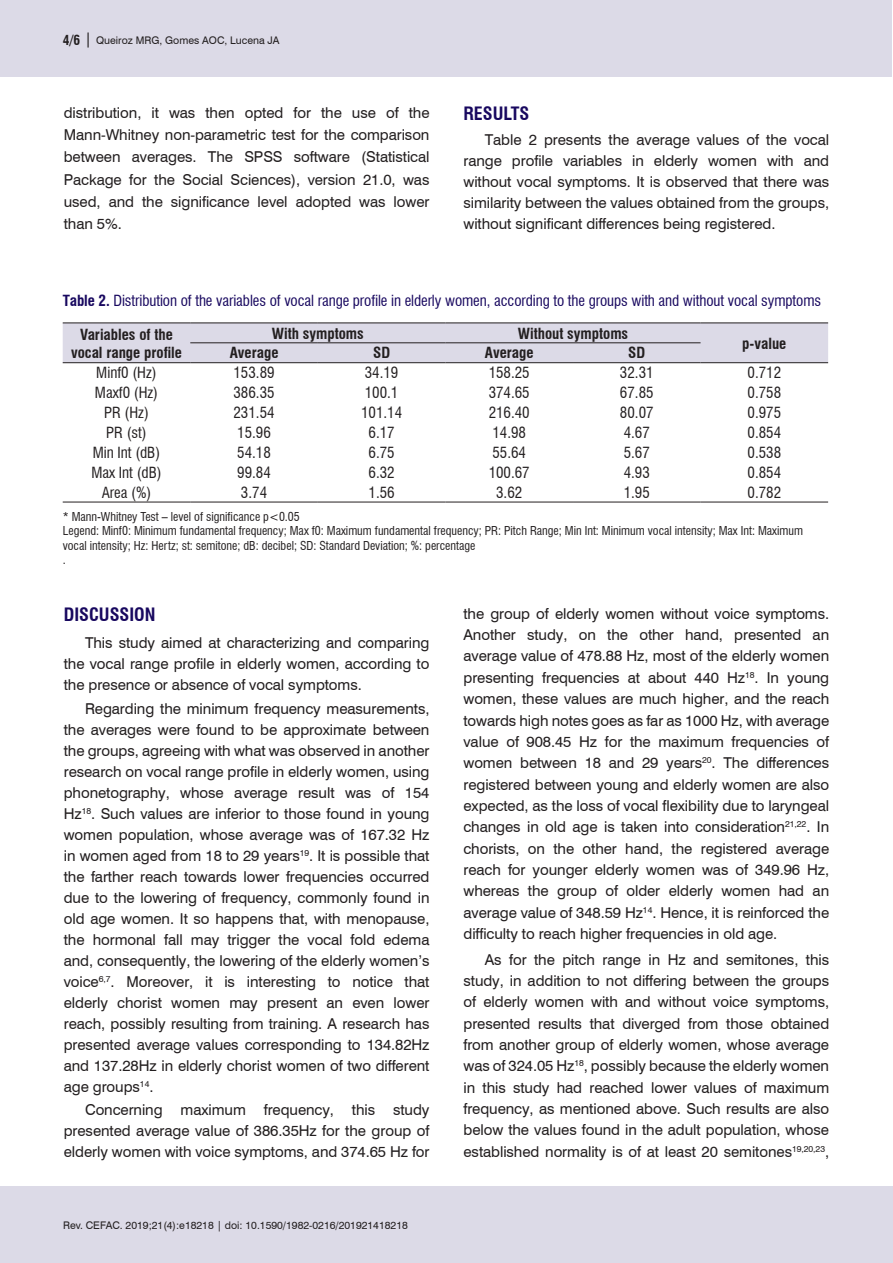
<style>
.page{position:relative;width:893px;height:1263px;background:#fff}
.page>*{position:absolute;margin:0;border:0;box-sizing:border-box;transform-origin:0 0}
.Nivel_1{font:700 condensed 18px "Swiss 721 BT";color:#18085f}
.Corpo_do_texto_INGL{font:15px/21px "Swiss 721 BT";letter-spacing:-.005em;color:#231f20;text-align:justify}
.Texto_tabelas{font:condensed 15px "Swiss 721 BT";color:#231f20}
.Titulo_tabelas_e_gr{font:condensed 15px "Swiss 721 BT";letter-spacing:-.005em;color:#18085f}
.Texto_tabelas-2{font:700 condensed 15px/18px "Swiss 721 BT";color:#231f20;text-align:center}
.Legendas{font:condensed 12px/14.4px "Swiss 721 BT";color:#231f20}
.t1{font:10.5px "Swiss 721 BT";color:#231f20}
.s1{font-weight:700;font-stretch:condensed;font-size:13.5px}
.s2{font-size:15px}
.s3{font-weight:700}
</style>
<div class="page">
<div style="left:0;top:1186px;width:892px;height:77px;background:#dcdae7"></div>
<div style="left:0;top:0;width:892px;height:77px;background:#dcdae7"></div>
<div style="left:63px;top:323px;width:765px;height:39px;background:#dcdae7"></div>
<hr style="left:190px;top:342px;width:128px;height:1px;background:#231f20">
<hr style="left:318px;top:342px;width:127px;height:1px;background:#231f20">
<hr style="left:445px;top:342px;width:128px;height:1px;background:#231f20">
<hr style="left:573px;top:342px;width:128px;height:1px;background:#231f20">
<hr style="left:63px;top:362px;width:127px;height:1px;background:#231f20">
<hr style="left:190px;top:362px;width:128px;height:1px;background:#231f20">
<hr style="left:318px;top:362px;width:127px;height:1px;background:#231f20">
<hr style="left:445px;top:362px;width:128px;height:1px;background:#231f20">
<hr style="left:573px;top:362px;width:128px;height:1px;background:#231f20">
<hr style="left:701px;top:362px;width:127px;height:1px;background:#231f20">
<hr style="left:63px;top:322px;width:127px;height:1px;background:#231f20">
<hr style="left:190px;top:322px;width:128px;height:1px;background:#231f20">
<hr style="left:318px;top:322px;width:127px;height:1px;background:#231f20">
<hr style="left:445px;top:322px;width:128px;height:1px;background:#231f20">
<hr style="left:573px;top:322px;width:128px;height:1px;background:#231f20">
<hr style="left:701px;top:322px;width:127px;height:1px;background:#231f20">
<hr style="left:63px;top:502px;width:127px;height:1px;background:#231f20">
<hr style="left:190px;top:502px;width:128px;height:1px;background:#231f20">
<hr style="left:318px;top:502px;width:127px;height:1px;background:#231f20">
<hr style="left:445px;top:502px;width:128px;height:1px;background:#231f20">
<hr style="left:573px;top:502px;width:128px;height:1px;background:#231f20">
<hr style="left:701px;top:502px;width:127px;height:1px;background:#231f20">
<p class="t1" style="left:63px;top:33px;width:218px"><span class="s1">4/6</span> <span class="s2">|</span> Queiroz MRG, Gomes AOC, Lucena JA</p>
<p class="Corpo_do_texto_INGL" style="left:64px;top:101px;width:367px;line-height:22.4px">distribution, it was then opted for the use of the Mann-Whitney non-parametric test for the comparison between averages. The SPSS software (Statistical Package for the Social Sciences), version 21.0, was used, and the significance level adopted was lower than 5%.</p>
<p class="Nivel_1" style="left:463px;top:103px;width:67px">RESULTS</p>
<p class="Corpo_do_texto_INGL" style="left:463px;top:129px;width:367px;text-indent:21px">Table 2 presents the average values of the vocal range profile variables in elderly women with and without vocal symptoms. It is observed that there was similarity between the values obtained from the groups, without significant differences being registered.</p>
<p class="Titulo_tabelas_e_gr" style="left:63px;top:291px;width:760px"><span class="s3">Table 2.</span> Distribution of the variables of vocal range profile in elderly women, according to the groups with and without vocal symptoms</p>
<p class="Texto_tabelas-2" style="left:71px;top:325px;width:112px">Variables of the vocal range profile</p>
<p class="Texto_tabelas-2" style="left:272px;top:324px;width:93px">With symptoms</p>
<p class="Texto_tabelas-2" style="left:518px;top:324px;width:112px">Without symptoms</p>
<p class="Texto_tabelas-2" style="left:742px;top:334px;width:46px">p-value</p>
<p class="Texto_tabelas-2" style="left:230px;top:344px;width:50px">Average</p>
<p class="Texto_tabelas-2" style="left:373px;top:344px;width:19px">SD</p>
<p class="Texto_tabelas-2" style="left:485px;top:344px;width:50px">Average</p>
<p class="Texto_tabelas-2" style="left:628px;top:344px;width:19px">SD</p>
<p class="Texto_tabelas" style="left:96px;top:364px;width:62px">Minf0 (Hz)</p>
<p class="Texto_tabelas" style="left:234px;top:364px;width:43px">153.89</p>
<p class="Texto_tabelas" style="left:365px;top:364px;width:35px">34.19</p>
<p class="Texto_tabelas" style="left:489px;top:364px;width:43px">158.25</p>
<p class="Texto_tabelas" style="left:620px;top:364px;width:35px">32.31</p>
<p class="Texto_tabelas" style="left:747px;top:364px;width:35px">0.712</p>
<p class="Texto_tabelas" style="left:95px;top:384px;width:65px">Maxf0 (Hz)</p>
<p class="Texto_tabelas" style="left:234px;top:384px;width:43px">386.35</p>
<p class="Texto_tabelas" style="left:365px;top:384px;width:35px">100.1</p>
<p class="Texto_tabelas" style="left:489px;top:384px;width:43px">374.65</p>
<p class="Texto_tabelas" style="left:620px;top:384px;width:35px">67.85</p>
<p class="Texto_tabelas" style="left:747px;top:384px;width:35px">0.758</p>
<p class="Texto_tabelas" style="left:104px;top:404px;width:46px">PR (Hz)</p>
<p class="Texto_tabelas" style="left:234px;top:404px;width:43px">231.54</p>
<p class="Texto_tabelas" style="left:361px;top:404px;width:43px">101.14</p>
<p class="Texto_tabelas" style="left:489px;top:404px;width:43px">216.40</p>
<p class="Texto_tabelas" style="left:620px;top:404px;width:35px">80.07</p>
<p class="Texto_tabelas" style="left:747px;top:404px;width:35px">0.975</p>
<p class="Texto_tabelas" style="left:106px;top:424px;width:42px">PR (st)</p>
<p class="Texto_tabelas" style="left:237px;top:424px;width:35px">15.96</p>
<p class="Texto_tabelas" style="left:369px;top:424px;width:28px">6.17</p>
<p class="Texto_tabelas" style="left:492px;top:424px;width:35px">14.98</p>
<p class="Texto_tabelas" style="left:624px;top:424px;width:28px">4.67</p>
<p class="Texto_tabelas" style="left:747px;top:424px;width:35px">0.854</p>
<p class="Texto_tabelas" style="left:93px;top:443px;width:69px">Min Int (dB)</p>
<p class="Texto_tabelas" style="left:237px;top:443px;width:35px">54.18</p>
<p class="Texto_tabelas" style="left:369px;top:443px;width:28px">6.75</p>
<p class="Texto_tabelas" style="left:492px;top:443px;width:35px">55.64</p>
<p class="Texto_tabelas" style="left:624px;top:443px;width:28px">5.67</p>
<p class="Texto_tabelas" style="left:747px;top:443px;width:35px">0.538</p>
<p class="Texto_tabelas" style="left:91px;top:463px;width:72px">Max Int (dB)</p>
<p class="Texto_tabelas" style="left:237px;top:463px;width:35px">99.84</p>
<p class="Texto_tabelas" style="left:369px;top:463px;width:28px">6.32</p>
<p class="Texto_tabelas" style="left:489px;top:463px;width:43px">100.67</p>
<p class="Texto_tabelas" style="left:624px;top:463px;width:28px">4.93</p>
<p class="Texto_tabelas" style="left:747px;top:463px;width:35px">0.854</p>
<p class="Texto_tabelas" style="left:102px;top:483px;width:51px">Area (%)</p>
<p class="Texto_tabelas" style="left:241px;top:483px;width:28px">3.74</p>
<p class="Texto_tabelas" style="left:369px;top:483px;width:28px">1.56</p>
<p class="Texto_tabelas" style="left:496px;top:483px;width:28px">3.62</p>
<p class="Texto_tabelas" style="left:624px;top:483px;width:28px">1.95</p>
<p class="Texto_tabelas" style="left:747px;top:483px;width:35px">0.782</p>
<p class="Legendas" style="left:63px;top:509px;width:239px">* Mann-Whitney Test – level of significance p&lt;0.05</p>
<p class="Legendas" style="left:63px;top:524px;width:742px">Legend: Minf0: Minimum fundamental frequency; Max f0: Maximum fundamental frequency; PR: Pitch Range; Min Int: Minimum vocal intensity; Max Int: Maximum vocal intensity; Hz: Hertz; st: semitone; dB: decibel; SD: Standard Deviation; %: percentage</p>
<p class="Legendas" style="left:63px;top:553px;width:4px">.</p>
<p class="Nivel_1" style="left:64px;top:604px;width:93px">DISCUSSION</p>
<p class="Corpo_do_texto_INGL" style="left:64px;top:632px;width:367px;text-indent:21px">This study aimed at characterizing and comparing the vocal range profile in elderly women, according to the presence or absence of vocal symptoms.</p>
<p class="Corpo_do_texto_INGL" style="left:64px;top:697px;width:367px;text-indent:21px">Regarding the minimum frequency measurements, the averages were found to be approximate between the groups, agreeing with what was observed in another research on vocal range profile in elderly women, using phonetography, whose average result was of 154<br>Hz<sup>18</sup>. Such values are inferior to those found in young women population, whose average was of 167.32 Hz in women aged from 18 to 29 years<sup>19</sup>. It is possible that the farther reach towards lower frequencies occurred due to the lowering of frequency, commonly found in old age women. It so happens that, with menopause, the hormonal fall may trigger the vocal fold edema and, consequently, the lowering of the elderly women’s voice<sup>6,7</sup>. Moreover, it is interesting to notice that elderly chorist women may present an even lower reach, possibly resulting from training. A research has presented average values corresponding to 134.82Hz and 137.28Hz in elderly chorist women of two different age groups<sup>14</sup>.</p>
<p class="Corpo_do_texto_INGL" style="left:64px;top:1098px;width:367px;text-indent:21px">Concerning maximum frequency, this study presented average value of 386.35Hz for the group of elderly women with voice symptoms, and 374.65 Hz for</p>
<p class="t1" style="left:63px;top:1218px;width:346px">Rev. CEFAC. 2019;21(4):e18218 | doi: 10.1590/1982-0216/201921418218</p>
<p class="Corpo_do_texto_INGL" style="left:463px;top:602px;width:367px">the group of elderly women without voice symptoms.<br>Another study, on the other hand, presented an average value of 478.88 Hz, most of the elderly women presenting frequencies at about 440 Hz<sup>18</sup>. In young women, these values are much higher, and the reach towards high notes goes as far as 1000 Hz, with average value of 908.45 Hz for the maximum frequencies of women between 18 and 29 years<sup>20</sup>. The differences registered between young and elderly women are also expected, as the loss of vocal flexibility due to laryngeal changes in old age is taken into consideration<sup>21,22</sup>. In chorists, on the other hand, the registered average reach for younger elderly women was of 349.96 Hz, whereas the group of older elderly women had an average value of 348.59 Hz<sup>14</sup>. Hence, it is reinforced the difficulty to reach higher frequencies in old age.</p>
<p class="Corpo_do_texto_INGL" style="left:463px;top:948px;width:367px;text-indent:21px">As for the pitch range in Hz and semitones, this study, in addition to not differing between the groups of elderly women with and without voice symptoms, presented results that diverged from those obtained from another group of elderly women, whose average was of 324.05 Hz<sup>18</sup>, possibly because the elderly women in this study had reached lower values of maximum frequency, as mentioned above. Such results are also below the values found in the adult population, whose established normality is of at least 20 semitones<sup>19,20,23</sup>,</p>
</div>
